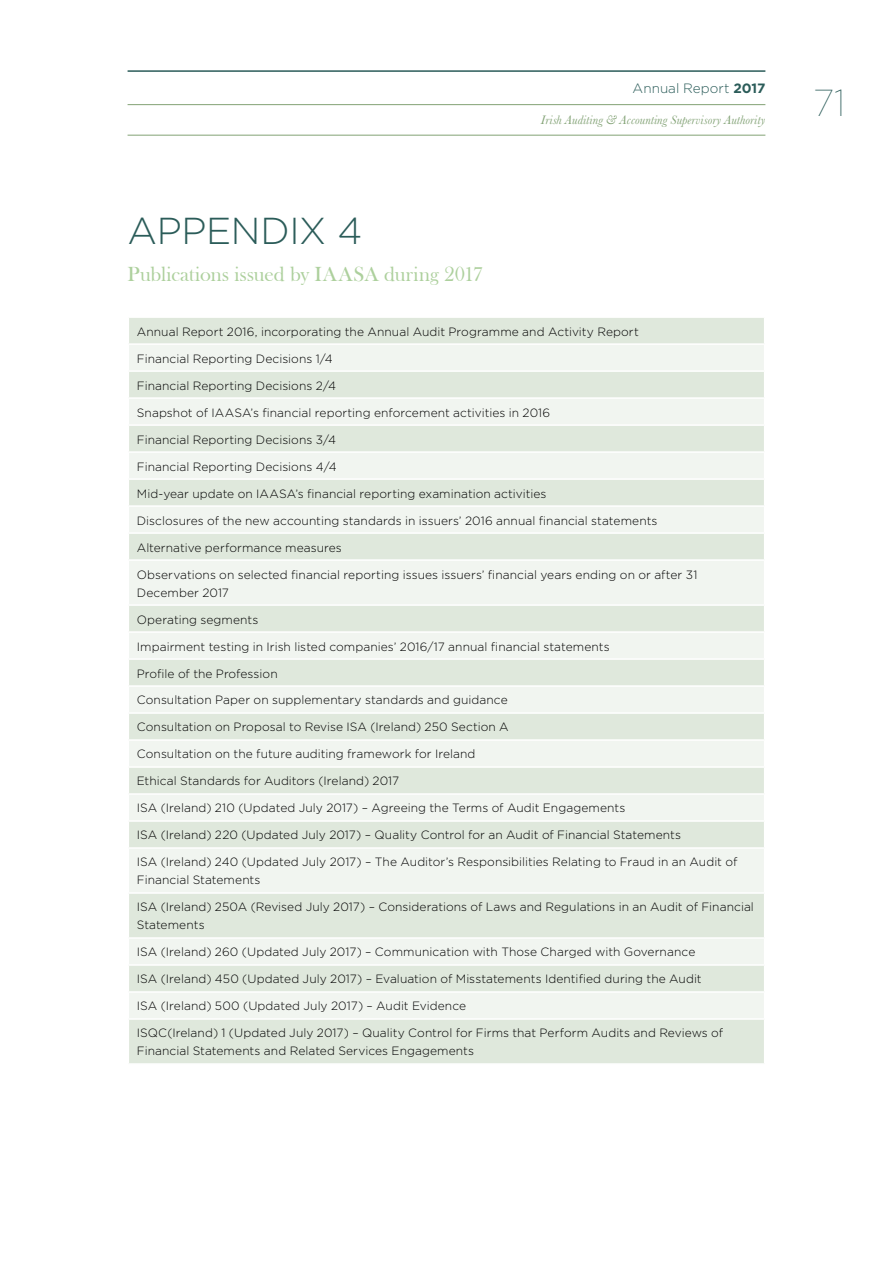
<style>
.page{position:relative;width:893px;height:1263px;background:#fff}
.page>*{position:absolute;margin:0;border:0;box-sizing:border-box;transform-origin:0 0}
.t1{font:300 37.5px "Gotham HTF";letter-spacing:-.01em;color:#2b5c59}
.t2{font:100 37.5px "Gotham HTF";color:#2b5c59}
.t3{font:21px "Bask Old Face";color:#add09d}
.t4{font:300 13.5px "Gotham HTF";letter-spacing:.005em;color:#2b5c59}
.t5{font:italic 12.75px "Baskerville";letter-spacing:.01em;color:#82a275}
.t6{font:300 12px/18px "Gotham HTF";letter-spacing:.005em;color:#000}
.s1{font-weight:700}
</style>
<div class="page">
<div style="left:129px;top:318px;width:635px;height:745px;background:#dfe8dc"></div>
<svg style="left:129px;top:345px;width:635px;height:673px;fill:#f1f5f0"></svg>
<hr style="left:128px;top:343px;width:637px;height:2px;background:#fff">
<hr style="left:128px;top:370px;width:637px;height:2px;background:#fff">
<hr style="left:128px;top:397px;width:637px;height:2px;background:#fff">
<hr style="left:128px;top:424px;width:637px;height:2px;background:#fff">
<hr style="left:128px;top:451px;width:637px;height:2px;background:#fff">
<hr style="left:128px;top:478px;width:637px;height:2px;background:#fff">
<hr style="left:128px;top:505px;width:637px;height:2px;background:#fff">
<hr style="left:128px;top:532px;width:637px;height:2px;background:#fff">
<hr style="left:128px;top:559px;width:637px;height:2px;background:#fff">
<hr style="left:128px;top:604px;width:637px;height:2px;background:#fff">
<hr style="left:128px;top:631px;width:637px;height:2px;background:#fff">
<hr style="left:128px;top:658px;width:637px;height:2px;background:#fff">
<hr style="left:128px;top:685px;width:637px;height:2px;background:#fff">
<hr style="left:128px;top:712px;width:637px;height:2px;background:#fff">
<hr style="left:128px;top:739px;width:637px;height:2px;background:#fff">
<hr style="left:128px;top:766px;width:637px;height:2px;background:#fff">
<hr style="left:128px;top:793px;width:637px;height:2px;background:#fff">
<hr style="left:128px;top:820px;width:637px;height:2px;background:#fff">
<hr style="left:128px;top:847px;width:637px;height:2px;background:#fff">
<hr style="left:128px;top:892px;width:637px;height:2px;background:#fff">
<hr style="left:128px;top:937px;width:637px;height:2px;background:#fff">
<hr style="left:128px;top:964px;width:637px;height:2px;background:#fff">
<hr style="left:128px;top:991px;width:637px;height:2px;background:#fff">
<hr style="left:128px;top:1018px;width:637px;height:2px;background:#fff">
<hr style="left:128px;top:70px;width:637px;height:2px;background:#2b5c59">
<hr style="left:128px;top:104px;width:637px;height:1px;background:#82a275">
<hr style="left:128px;top:135px;width:637px;height:1px;background:#82a275">
<h1 class="t1" style="left:128px;top:210px;width:236px">APPENDIX 4</h1>
<h2 class="t3" style="left:128px;top:262px;width:357px">Publications issued by IAASA during 2017</h2>
<p class="t4" style="left:633px;top:81px;width:134px">Annual Report <span class="s1">2017</span></p>
<p class="t5" style="left:541px;top:112px;width:226px">Irish Auditing &amp; Accounting Supervisory Authority</p>
<p class="t6" style="left:137px;top:322px;width:504px">Annual Report 2016, incorporating the Annual Audit Programme and Activity Report</p>
<p class="t6" style="left:137px;top:349px;width:198px">Financial Reporting Decisions 1/4</p>
<p class="t6" style="left:137px;top:376px;width:201px">Financial Reporting Decisions 2/4</p>
<p class="t6" style="left:137px;top:403px;width:415px">Snapshot of IAASA’s financial reporting enforcement activities in 2016</p>
<p class="t6" style="left:137px;top:430px;width:201px">Financial Reporting Decisions 3/4</p>
<p class="t6" style="left:137px;top:457px;width:201px">Financial Reporting Decisions 4/4</p>
<p class="t6" style="left:137px;top:484px;width:411px">Mid-year update on IAASA’s financial reporting examination activities</p>
<p class="t6" style="left:137px;top:511px;width:522px">Disclosures of the new accounting standards in issuers’ 2016 annual financial statements</p>
<p class="t6" style="left:137px;top:538px;width:207px">Alternative performance measures</p>
<p class="t6" style="left:137px;top:565px;width:562px">Observations on selected financial reporting issues issuers’ financial years ending on or after 31<br>December 2017</p>
<p class="t6" style="left:137px;top:610px;width:123px">Operating segments</p>
<p class="t6" style="left:137px;top:637px;width:474px">Impairment testing in Irish listed companies’ 2016/17 annual financial statements</p>
<p class="t6" style="left:137px;top:664px;width:142px">Profile of the Profession</p>
<p class="t6" style="left:137px;top:691px;width:372px">Consultation Paper on supplementary standards and guidance</p>
<p class="t6" style="left:137px;top:718px;width:373px">Consultation on Proposal to Revise ISA (Ireland) 250 Section A</p>
<p class="t6" style="left:137px;top:745px;width:340px">Consultation on the future auditing framework for Ireland</p>
<p class="t6" style="left:137px;top:772px;width:264px">Ethical Standards for Auditors (Ireland) 2017</p>
<p class="t6" style="left:137px;top:799px;width:490px">ISA (Ireland) 210 (Updated July 2017) – Agreeing the Terms of Audit Engagements</p>
<p class="t6" style="left:137px;top:826px;width:546px">ISA (Ireland) 220 (Updated July 2017) – Quality Control for an Audit of Financial Statements</p>
<p class="t6" style="left:137px;top:853px;width:602px">ISA (Ireland) 240 (Updated July 2017) – The Auditor’s Responsibilities Relating to Fraud in an Audit of<br>Financial Statements</p>
<p class="t6" style="left:137px;top:898px;width:619px">ISA (Ireland) 250A (Revised July 2017) – Considerations of Laws and Regulations in an Audit of Financial<br>Statements</p>
<p class="t6" style="left:137px;top:943px;width:560px">ISA (Ireland) 260 (Updated July 2017) – Communication with Those Charged with Governance</p>
<p class="t6" style="left:137px;top:970px;width:566px">ISA (Ireland) 450 (Updated July 2017) – Evaluation of Misstatements Identified during the Audit</p>
<p class="t6" style="left:137px;top:997px;width:331px">ISA (Ireland) 500 (Updated July 2017) – Audit Evidence</p>
<p class="t6" style="left:137px;top:1024px;width:588px">ISQC(Ireland) 1 (Updated July 2017) – Quality Control for Firms that Perform Audits and Reviews of<br>Financial Statements and Related Services Engagements</p>
<h1 class="t2" style="left:813px;top:83px;width:34px">71</h1>
</div>
